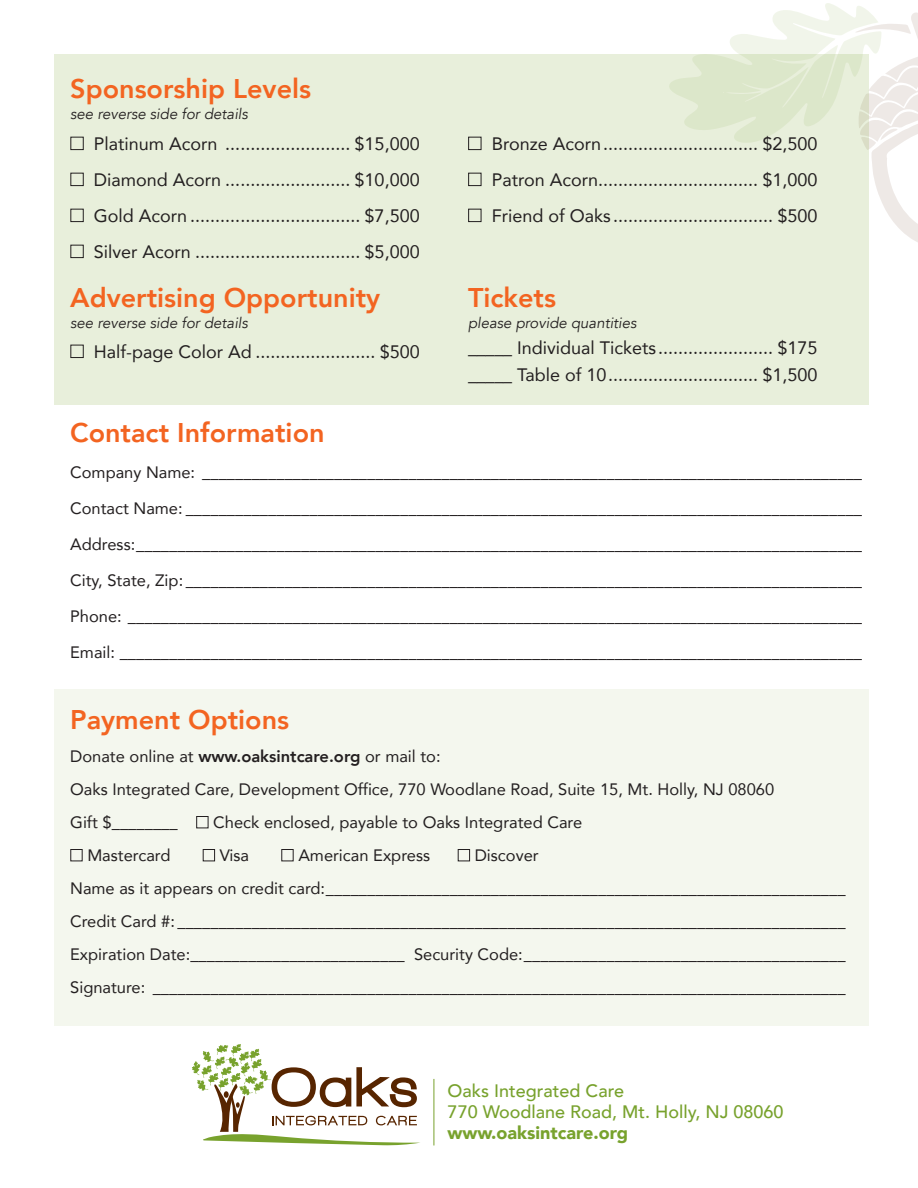
<style>
.page{position:relative;width:918px;height:1188px;background:#fff}
.page>*{position:absolute;margin:0;border:0;box-sizing:border-box;transform-origin:0 0}
.t1{font:800 27px "Avenir";color:#f36421}
.t2{font:18px "Avenir";color:#231f20}
.t3{font:500 18px/21px "Avenir";color:#78a22d}
.t4{font:16.5px/33px "Avenir";color:#231f20}
.t5{font:italic 15px "Avenir";color:#231f20}
.s1{font-weight:800}
.s2{font-weight:900}
</style>
<div class="page">
<svg style="left:730px;top:3px;width:188px;height:266px"></svg>
<div style="left:54px;top:54px;width:814px;height:351px;background:#e8efdb"></div>
<div style="left:54px;top:690px;width:814px;height:336px;background:#f4f7ee"></div>
<svg style="left:192px;top:1044px;width:228px;height:101px"></svg>
<hr style="left:434px;top:1079px;width:1px;height:66px;background:#78a22d">
<p class="t1" style="left:70px;top:68px;width:242px">Sponsorship Levels</p>
<p class="t5" style="left:70px;top:105px;width:179px">see reverse side for details</p>
<p class="t2" style="left:70px;top:129px;width:351px">■ Platinum Acorn ......................... $15,000</p>
<p class="t2" style="left:70px;top:165px;width:351px">■ Diamond Acorn ......................... $10,000</p>
<p class="t2" style="left:70px;top:201px;width:351px">■ Gold Acorn .................................. $7,500</p>
<p class="t2" style="left:70px;top:237px;width:351px">■ Silver Acorn ................................. $5,000</p>
<p class="t1" style="left:70px;top:277px;width:312px">Advertising Opportunity</p>
<p class="t5" style="left:70px;top:314px;width:179px">see reverse side for details</p>
<p class="t2" style="left:468px;top:129px;width:351px">■ Bronze Acorn............................... $2,500</p>
<p class="t2" style="left:468px;top:165px;width:351px">■ Patron Acorn................................ $1,000</p>
<p class="t2" style="left:468px;top:201px;width:351px">■ Friend of Oaks ................................ $500</p>
<p class="t1" style="left:468px;top:277px;width:90px">Tickets</p>
<p class="t5" style="left:468px;top:314px;width:170px">please provide quantities</p>
<p class="t2" style="left:70px;top:337px;width:351px">■ Half-page Color Ad ........................ $500</p>
<p class="t2" style="left:468px;top:333px;width:351px">_____ Individual Tickets ....................... $175</p>
<p class="t2" style="left:468px;top:360px;width:351px">_____ Table of 10.............................. $1,500</p>
<p class="t1" style="left:70px;top:412px;width:256px">Contact Information</p>
<p class="t4" style="left:70px;top:455px;width:793px">Company Name: ________________________________________________________________________________</p>
<p class="t4" style="left:70px;top:491px;width:793px">Contact Name: __________________________________________________________________________________</p>
<p class="t4" style="left:70px;top:527px;width:793px">Address:________________________________________________________________________________________</p>
<p class="t4" style="left:70px;top:563px;width:793px">City, State, Zip: __________________________________________________________________________________</p>
<p class="t4" style="left:70px;top:599px;width:793px">Phone: _________________________________________________________________________________________</p>
<p class="t4" style="left:70px;top:635px;width:793px">Email: __________________________________________________________________________________________</p>
<p class="t1" style="left:70px;top:699px;width:220px">Payment Options</p>
<p class="t4" style="left:70px;top:739px;width:372px">Donate online at <span class="s1">www.oaksintcare.org</span> or mail to:</p>
<p class="t4" style="left:70px;top:772px;width:706px">Oaks Integrated Care, Development Office, 770 Woodlane Road, Suite 15, Mt. Holly, NJ 08060</p>
<p class="t4" style="left:70px;top:805px;width:514px">Gift $________ ■ Check enclosed, payable to Oaks Integrated Care</p>
<p class="t4" style="left:70px;top:838px;width:102px">■ Mastercard</p>
<p class="t4" style="left:203px;top:838px;width:48px">■ Visa</p>
<p class="t4" style="left:281px;top:838px;width:150px">■ American Express</p>
<p class="t4" style="left:458px;top:838px;width:83px">■ Discover</p>
<p class="t4" style="left:70px;top:871px;width:777px">Name as it appears on credit card:_______________________________________________________________<br>Credit Card #: _________________________________________________________________________________</p>
<p class="t4" style="left:70px;top:937px;width:777px">Expiration Date:__________________________ Security Code:_______________________________________</p>
<p class="t4" style="left:70px;top:970px;width:777px">Signature: ____________________________________________________________________________________</p>
<p class="t3" style="left:448px;top:1079px;width:337px">Oaks Integrated Care<br>770 Woodlane Road, Mt. Holly, NJ 08060 <span class="s2">www.oaksintcare.org</span></p>
</div>
